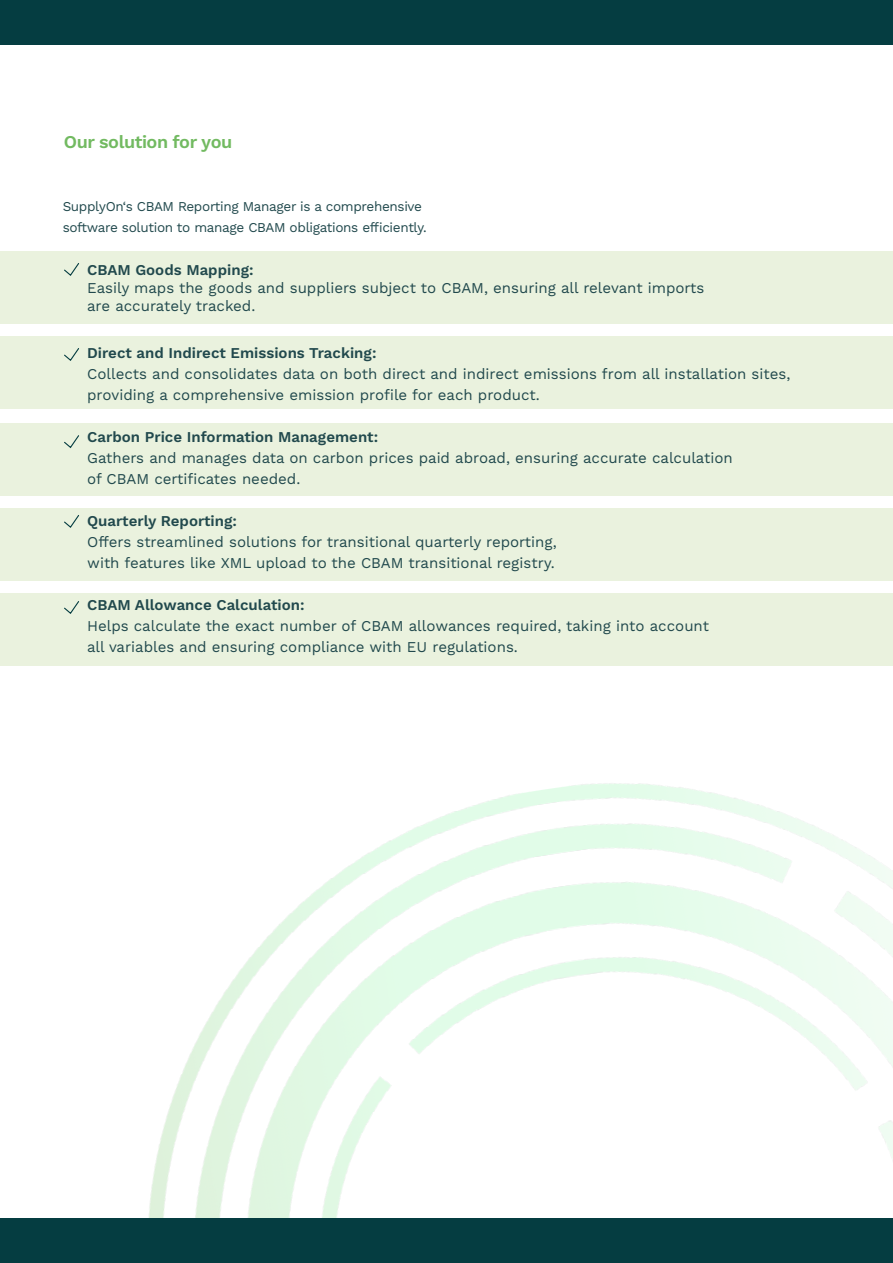
<style>
.page{position:relative;width:893px;height:1263px;background:#fff}
.page>*{position:absolute;margin:0;border:0;box-sizing:border-box;transform-origin:0 0}
.t1{font:600 18px "Work Sans";letter-spacing:-.025em;color:#72ba61}
.t2{font:15px/21px "Work Sans";color:#21494d}
.t3{font:600 15px "Work Sans";color:#21494d}
.t4{font:13.5px/21px "Work Sans";letter-spacing:-.025em;color:#21494d}
</style>
<div class="page">
<div style="left:0;top:252px;width:893px;height:72px;background:#eaf2de"></div>
<div style="left:0;top:337px;width:893px;height:72px;background:#eaf2de"></div>
<div style="left:0;top:423px;width:893px;height:72px;background:#eaf2de"></div>
<div style="left:0;top:508px;width:893px;height:72px;background:#eaf2de"></div>
<div style="left:0;top:593px;width:893px;height:72px;background:#eaf2de"></div>
<img style="left:149px;top:783px;width:744px;height:435px">
<svg style="left:64px;top:263px;width:15px;height:13px"></svg>
<svg style="left:64px;top:348px;width:15px;height:13px"></svg>
<svg style="left:64px;top:435px;width:15px;height:14px"></svg>
<svg style="left:64px;top:601px;width:15px;height:13px"></svg>
<svg style="left:64px;top:515px;width:15px;height:13px"></svg>
<div style="left:0;top:1218px;width:893px;height:45px;background:#053d41"></div>
<div style="left:0;top:0;width:893px;height:45px;background:#053d41"></div>
<p class="t1" style="left:64px;top:131px;width:170px">Our solution for you</p>
<p class="t4" style="left:63px;top:196px;width:365px">SupplyOn‘s CBAM Reporting Manager is a comprehensive software solution to manage CBAM obligations efficiently.</p>
<p class="t3" style="left:87px;top:261px;width:168px">CBAM Goods Mapping:</p>
<p class="t2" style="left:87px;top:280px;width:619px;line-height:18px">Easily maps the goods and suppliers subject to CBAM, ensuring all relevant imports are accurately tracked.</p>
<p class="t3" style="left:87px;top:344px;width:291px">Direct and Indirect Emissions Tracking:</p>
<p class="t2" style="left:87px;top:364px;width:705px">Collects and consolidates data on both direct and indirect emissions from all installation sites, providing a comprehensive emission profile for each product.</p>
<p class="t3" style="left:87px;top:428px;width:292px">Carbon Price Information Management:</p>
<p class="t2" style="left:87px;top:448px;width:647px">Gathers and manages data on carbon prices paid abroad, ensuring accurate calculation of CBAM certificates needed.</p>
<p class="t3" style="left:87px;top:512px;width:151px">Quarterly Reporting:</p>
<p class="t2" style="left:87px;top:532px;width:471px">Offers streamlined solutions for transitional quarterly reporting, with features like XML upload to the CBAM transitional registry.</p>
<p class="t3" style="left:87px;top:596px;width:219px">CBAM Allowance Calculation:</p>
<p class="t2" style="left:87px;top:616px;width:623px">Helps calculate the exact number of CBAM allowances required, taking into account all variables and ensuring compliance with EU regulations.</p>
</div>
